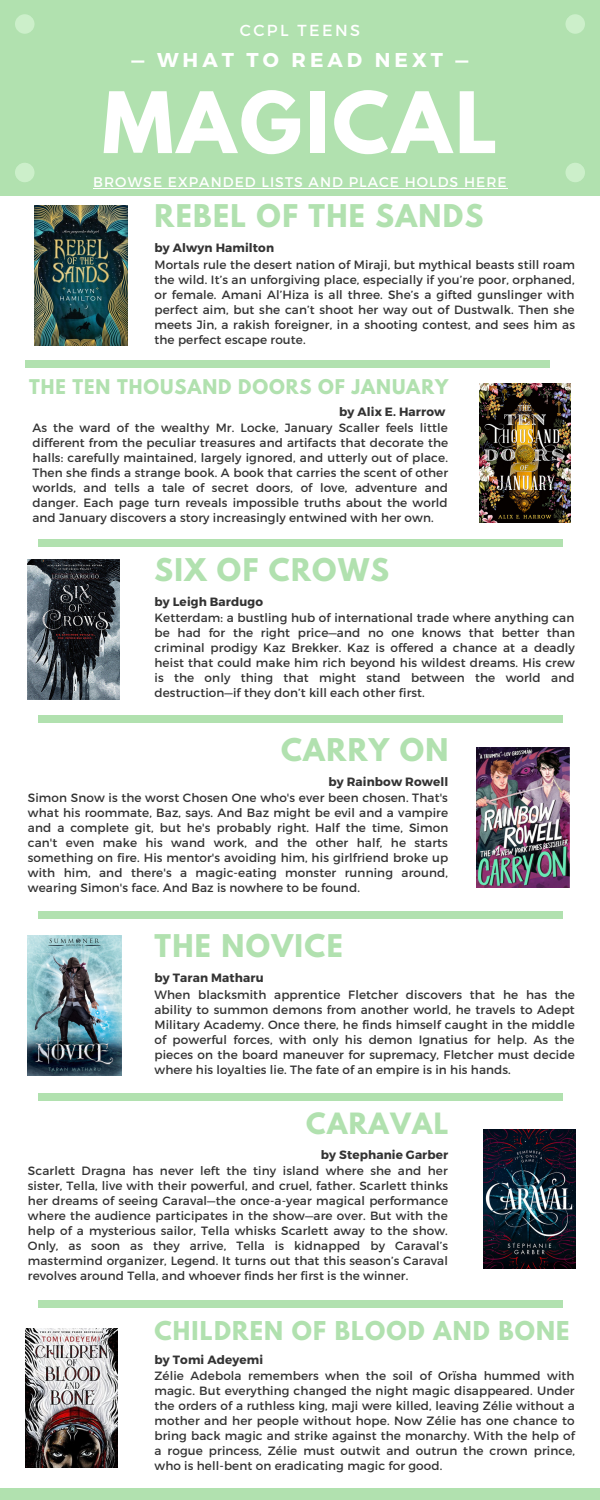
<style>
.page{position:relative;width:600px;height:1500px;background:#fff}
.page>*{position:absolute;margin:0;border:0;box-sizing:border-box;transform-origin:0 0}
.t1{font:700 75px "League Spartan";letter-spacing:.05em;color:#fff}
.t2{font:700 27.8px "League Spartan";letter-spacing:.05em;color:#b1e1af}
.t3{font:700 26px "League Spartan";letter-spacing:.05em;color:#b1e1af}
.t4{font:700 23px "League Spartan";letter-spacing:.05em;color:#b1e1af}
.t5{font:700 20px "Montserrat";letter-spacing:.2em;color:#fff}
.t6{font:700 18px "League Spartan";letter-spacing:.05em;color:#b1e1af}
.t7{font:16px "Montserrat";letter-spacing:.15em;color:#fff}
.t8{font:14px "Montserrat";letter-spacing:.075em;color:#fff}
.t9{font:12px/15px "Montserrat";letter-spacing:.01em;color:#333;text-align:justify}
.t10{font:700 12px "Montserrat";letter-spacing:.01em;color:#333}
</style>
<div class="page">
<div style="left:0;top:0;width:600px;height:196px;background:#b1e1af"></div>
<div style="left:15px;top:14px;width:19px;height:20px;background:#ccefca;border-radius:50%"></div>
<div style="left:566px;top:14px;width:19px;height:20px;background:#ccefca;border-radius:50%"></div>
<div style="left:566px;top:163px;width:19px;height:19px;background:#ccefca;border-radius:50%"></div>
<div style="left:15px;top:163px;width:19px;height:19px;background:#ccefca;border-radius:50%"></div>
<div style="left:25px;top:360px;width:525px;height:8px;background:#b1e1af"></div>
<div style="left:0;top:1488px;width:600px;height:12px;background:#b1e1af"></div>
<div style="left:38px;top:540px;width:525px;height:7px;background:#b1e1af"></div>
<div style="left:38px;top:716px;width:525px;height:7px;background:#b1e1af"></div>
<div style="left:38px;top:912px;width:525px;height:7px;background:#b1e1af"></div>
<div style="left:38px;top:1094px;width:525px;height:7px;background:#b1e1af"></div>
<div style="left:38px;top:1300px;width:525px;height:8px;background:#b1e1af"></div>
<img style="left:34px;top:206px;width:94px;height:139px">
<img style="left:479px;top:383px;width:91px;height:140px">
<img style="left:28px;top:560px;width:92px;height:139px">
<img style="left:28px;top:936px;width:93px;height:139px">
<img style="left:26px;top:1328px;width:92px;height:140px">
<img style="left:477px;top:748px;width:93px;height:139px">
<img style="left:483px;top:1129px;width:92px;height:140px">
<hr style="left:93px;top:188px;width:415px;height:1px;background:#fff">
<p class="t7" style="left:240px;top:20px;width:122px">CCPL TEENS</p>
<p class="t5" style="left:131px;top:47px;width:339px">— WHAT TO READ NEXT —</p>
<p class="t1" style="left:102px;top:86px;width:397px">MAGICAL</p>
<p class="t8" style="left:93px;top:173px;width:415px">BROWSE EXPANDED LISTS AND PLACE HOLDS HERE</p>
<p class="t2" style="left:154px;top:202px;width:330px">REBEL OF THE SANDS</p>
<p class="t10" style="left:154px;top:240px;width:121px">by Alwyn Hamilton</p>
<p class="t9" style="left:154px;top:256px;width:422px">Mortals rule the desert nation of Miraji, but mythical beasts still roam the wild. It’s an unforgiving place, especially if you’re poor, orphaned, or female. Amani Al’Hiza is all three. She’s a gifted gunslinger with perfect aim, but she can’t shoot her way out of Dustwalk. Then she meets Jin, a rakish foreigner, in a shooting contest, and sees him as the perfect escape route.</p>
<p class="t6" style="left:29px;top:377px;width:421px">THE TEN THOUSAND DOORS OF JANUARY</p>
<p class="t10" style="left:339px;top:404px;width:108px">by Alix E. Harrow</p>
<p class="t9" style="left:32px;top:420px;width:417px">As the ward of the wealthy Mr. Locke, January Scaller feels little different from the peculiar treasures and artifacts that decorate the halls: carefully maintained, largely ignored, and utterly out of place.<br>Then she finds a strange book. A book that carries the scent of other worlds, and tells a tale of secret doors, of love, adventure and danger. Each page turn reveals impossible truths about the world and January discovers a story increasingly entwined with her own.</p>
<p class="t2" style="left:154px;top:556px;width:236px">SIX OF CROWS</p>
<p class="t10" style="left:154px;top:594px;width:110px">by Leigh Bardugo</p>
<p class="t9" style="left:154px;top:610px;width:422px">Ketterdam: a bustling hub of international trade where anything can be had for the right price—and no one knows that better than criminal prodigy Kaz Brekker. Kaz is offered a chance at a deadly heist that could make him rich beyond his wildest dreams. His crew is the only thing that might stand between the world and destruction—if they don’t kill each other first.</p>
<p class="t2" style="left:281px;top:736px;width:169px">CARRY ON</p>
<p class="t10" style="left:328px;top:774px;width:121px">by Rainbow Rowell</p>
<p class="t9" style="left:28px;top:790px;width:422px">Simon Snow is the worst Chosen One who's ever been chosen. That's what his roommate, Baz, says. And Baz might be evil and a vampire and a complete git, but he's probably right. Half the time, Simon can't even make his wand work, and the other half, he starts something on fire. His mentor's avoiding him, his girlfriend broke up with him, and there's a magic-eating monster running around, wearing Simon's face. And Baz is nowhere to be found.</p>
<p class="t2" style="left:154px;top:932px;width:190px">THE NOVICE</p>
<p class="t10" style="left:154px;top:970px;width:111px">by Taran Matharu</p>
<p class="t9" style="left:154px;top:986px;width:422px">When blacksmith apprentice Fletcher discovers that he has the ability to summon demons from another world, he travels to Adept Military Academy. Once there, he finds himself caught in the middle of powerful forces, with only his demon Ignatius for help. As the pieces on the board maneuver for supremacy, Fletcher must decide where his loyalties lie. The fate of an empire is in his hands.</p>
<p class="t3" style="left:306px;top:1111px;width:144px">CARAVAL</p>
<p class="t10" style="left:321px;top:1147px;width:129px">by Stephanie Garber</p>
<p class="t9" style="left:28px;top:1163px;width:422px">Scarlett Dragna has never left the tiny island where she and her sister, Tella, live with their powerful, and cruel, father. Scarlett thinks her dreams of seeing Caraval—the once-a-year magical performance where the audience participates in the show—are over. But with the help of a mysterious sailor, Tella whisks Scarlett away to the show.<br>Only, as soon as they arrive, Tella is kidnapped by Caraval’s mastermind organizer, Legend. It turns out that this season’s Caraval revolves around Tella, and whoever finds her first is the winner.</p>
<p class="t4" style="left:154px;top:1320px;width:417px">CHILDREN OF BLOOD AND BONE</p>
<p class="t10" style="left:154px;top:1352px;width:110px">by Tomi Adeyemi</p>
<p class="t9" style="left:154px;top:1368px;width:422px">Zélie Adebola remembers when the soil of Orïsha hummed with magic. But everything changed the night magic disappeared. Under the orders of a ruthless king, maji were killed, leaving Zélie without a mother and her people without hope. Now Zélie has one chance to bring back magic and strike against the monarchy. With the help of a rogue princess, Zélie must outwit and outrun the crown prince, who is hell-bent on eradicating magic for good.</p>
</div>
